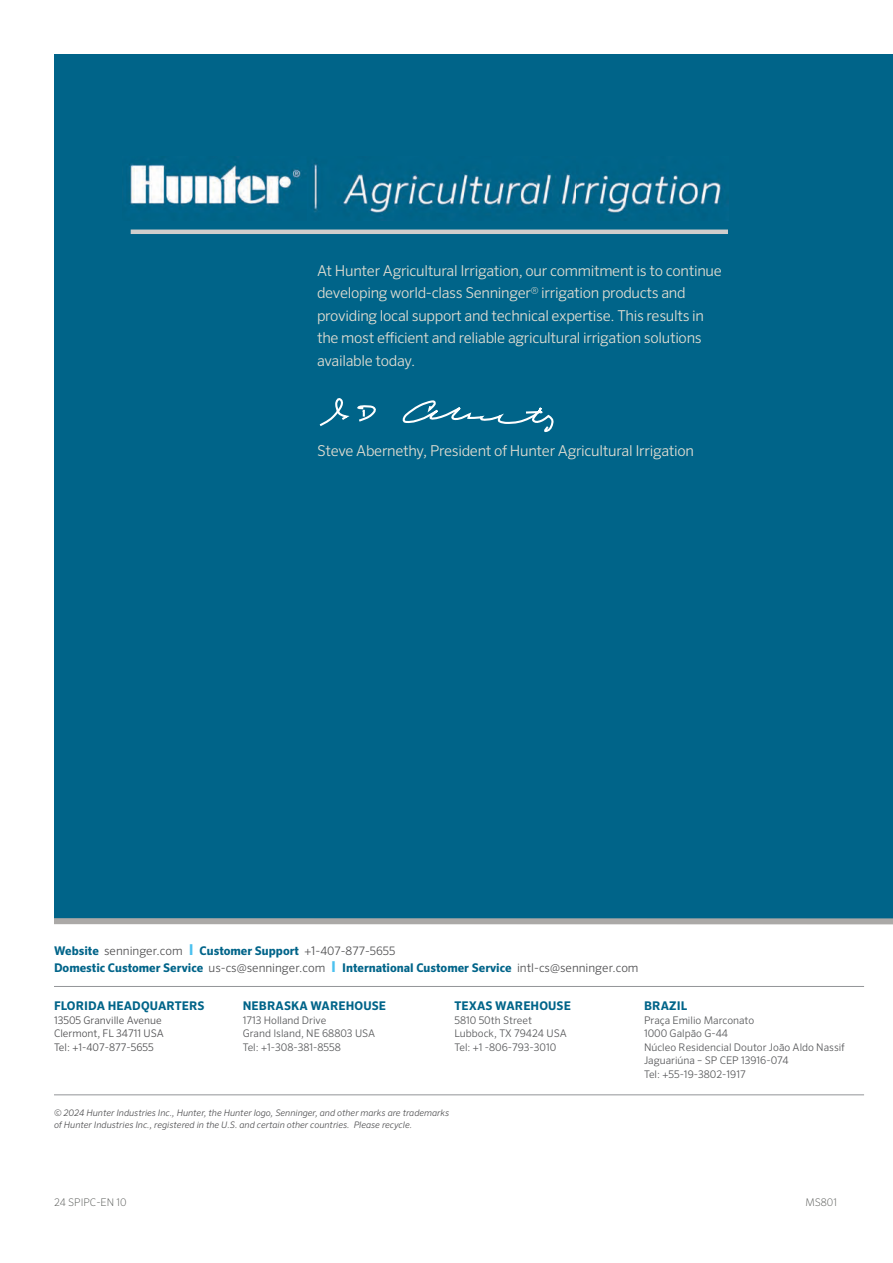
<style>
.page{position:relative;width:893px;height:1263px;background:#fff}
.page>*{position:absolute;margin:0;border:0;box-sizing:border-box;transform-origin:0 0}
.t1{font:300 15px/22.5px "Sero Pro";letter-spacing:-.02em;color:#e2ded2}
.t2{font:700 12px/16.5px "Sero Pro";color:#006489}
.t3{font:300 10.5px/13.5px "Sero Pro";color:#57585a}
.t4{font:300 10.5px/13.5px "Sero Pro";color:#505052}
.t5{font:200 10.5px "Sero Pro";color:#565855}
.t6{font:italic 300 9px/12px "Sero Pro";color:#505052}
.s1{font-weight:200}
.s2{font-weight:300;color:#505052}
.s3{font-size:15px;color:#4cc1ef}
.s4{font-weight:300;font-size:11.7px;color:#505052}
</style>
<div class="page">
<div style="left:54px;top:54px;width:839px;height:864px;background:#006489"></div>
<hr style="left:131px;top:230px;width:597px;height:4px;background:#d0cecc">
<div style="left:54px;top:918px;width:839px;height:6px;background:#aba9a7"></div>
<svg style="left:319px;top:398px;width:30px;height:28px"></svg>
<svg style="left:357px;top:405px;width:19px;height:17px"></svg>
<svg style="left:402px;top:401px;width:152px;height:31px"></svg>
<hr style="left:54px;top:1094px;width:810px;height:1px;background:#939598">
<hr style="left:54px;top:986px;width:810px;height:1px;background:#939598">
<img style="left:129px;top:164px;width:599px;height:57px">
<p class="t1" style="left:317px;top:259px;width:406px">At Hunter Agricultural Irrigation, our commitment is to continue developing world-class Senninger<span class="s1">®</span> irrigation products and providing local support and technical expertise. This results in the most efficient and reliable agricultural irrigation solutions available today.</p>
<p class="t1" style="left:317px;top:439px;width:379px">Steve Abernethy, President of Hunter Agricultural Irrigation</p>
<p class="t2" style="left:54px;top:943px;width:586px">Website <span class="s2">senninger.com</span> <span class="s3">I</span> Customer Support <span class="s2">+1-</span><span class="s4">407-877-5655<br></span>Domestic Customer Service <span class="s2">us-cs@senninger.com</span> <span class="s3">I</span> International Customer Service <span class="s2">intl-cs@senninger.com</span></p>
<p class="t2" style="left:54px;top:998px;width:152px">FLORIDA HEADQUARTERS</p>
<p class="t4" style="left:54px;top:1013px;width:111px">13505 Granville Avenue<br>Clermont, FL 34711 USA<br>Tel: +1-407-877-5655</p>
<p class="t2" style="left:243px;top:998px;width:145px">NEBRASKA WAREHOUSE</p>
<p class="t3" style="left:243px;top:1013px;width:134px">1713 Holland Drive<br>Grand Island, NE 68803 USA<br>Tel: +1-308-381-8558</p>
<p class="t2" style="left:454px;top:998px;width:118px">TEXAS WAREHOUSE</p>
<p class="t3" style="left:454px;top:1013px;width:114px">5810 50th Street<br>Lubbock, TX 79424 USA<br>Tel: +1 -806-793-3010</p>
<p class="t2" style="left:644px;top:998px;width:45px">BRAZIL</p>
<p class="t3" style="left:644px;top:1013px;width:202px">Praça Emilio Marconato<br>1000 Galpão G-44<br>Núcleo Residencial Doutor João Aldo Nassif<br>Jaguariúna – SP CEP 13916-074<br>Tel: +55-19-3802-1917</p>
<p class="t6" style="left:54px;top:1106px;width:397px">© 2024 Hunter Industries Inc., Hunter, the Hunter logo, Senninger, and other marks are trademarks of Hunter Industries Inc., registered in the U.S. and certain other countries. Please recycle.</p>
<p class="t5" style="left:54px;top:1195px;width:74px">24 SPIPC-EN 10</p>
<p class="t5" style="left:805px;top:1196px;width:33px">MS801</p>
</div>
